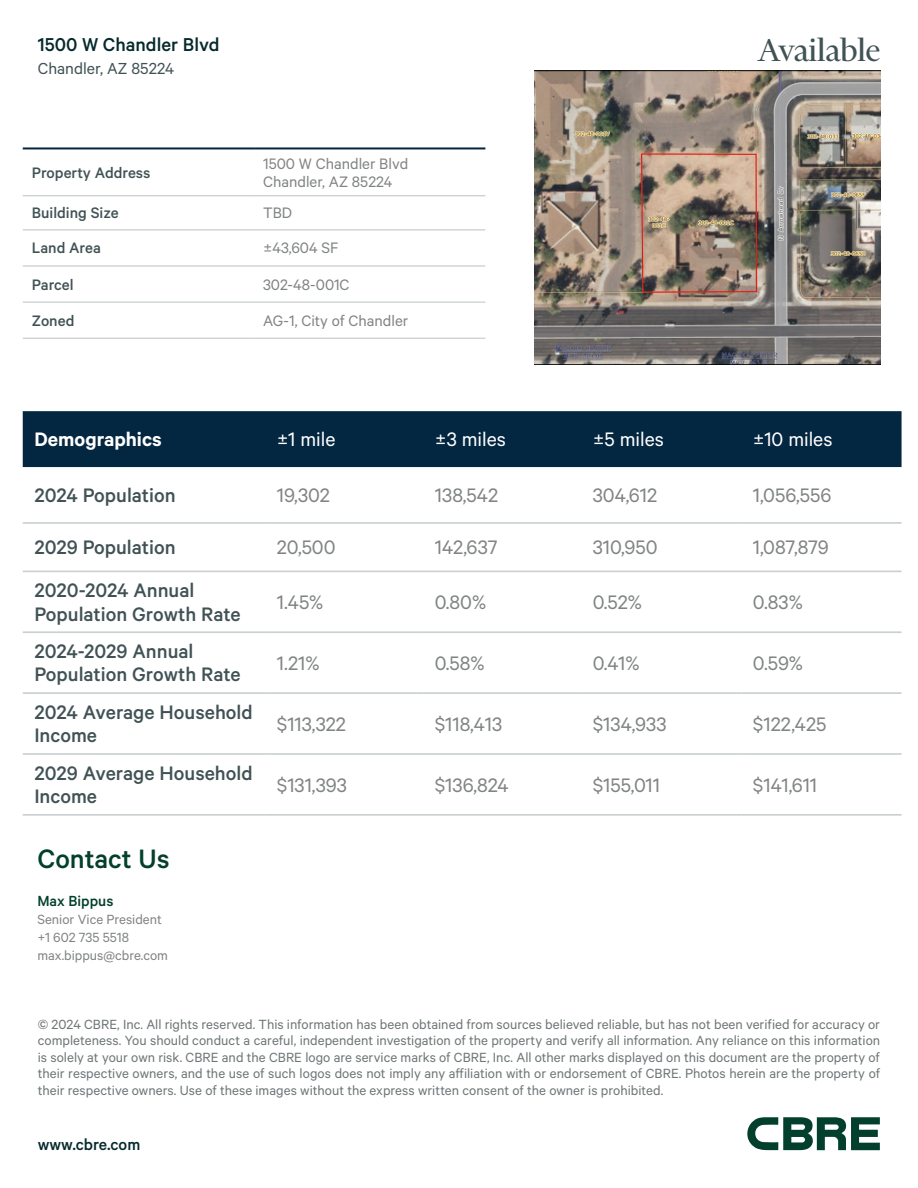
<style>
.page{position:relative;width:918px;height:1188px;background:#fff}
.page>*{position:absolute;margin:0;border:0;box-sizing:border-box;transform-origin:0 0}
.t1{font:36px "Financier Display";color:#415255}
.Contact_Us{font:500 30px "Calibre";color:#023f2c}
.Table_Content{font:22.05px "Calibre";color:#808581}
.Table_Content_Bold{font:500 22.05px/23.2px "Calibre";color:#415255}
.Table_Header{font:22.05px "Calibre";color:#fff}
.Table_Header_Bold{font:600 22.05px "Calibre";color:#fff}
.t2{font:500 21px "Calibre";color:#05292c}
.t3{font:18px "Calibre";color:#415255}
.t4{font:500 18px "Calibre";color:#05292c}
.Table_Content-2{font:17.1px "Calibre";color:#808581}
.Table_Content_Bold-2{font:500 17.1px "Calibre";color:#415255}
.Broker_Name{font:500 16.5px "Calibre";color:#023f2c}
.t5{font:15px/16.5px "Calibre";color:#6f7577;text-align:justify}
.Contact_Info{font:15px "Calibre";color:#808581}
</style>
<div class="page">
<img style="left:535px;top:70px;width:345px;height:294px">
<svg style="left:747px;top:1117px;width:133px;height:33px"></svg>
<div style="left:23px;top:411px;width:879px;height:56px;background:#042741"></div>
<hr style="left:23px;top:522px;width:242px;height:2px;background:#cad0d2">
<hr style="left:265px;top:522px;width:158px;height:2px;background:#cad0d2">
<hr style="left:423px;top:522px;width:158px;height:2px;background:#cad0d2">
<hr style="left:581px;top:522px;width:160px;height:2px;background:#cad0d2">
<hr style="left:741px;top:522px;width:161px;height:2px;background:#cad0d2">
<hr style="left:23px;top:571px;width:242px;height:1px;background:#cad0d2">
<hr style="left:265px;top:571px;width:158px;height:1px;background:#cad0d2">
<hr style="left:423px;top:571px;width:158px;height:1px;background:#cad0d2">
<hr style="left:581px;top:571px;width:160px;height:1px;background:#cad0d2">
<hr style="left:741px;top:571px;width:161px;height:1px;background:#cad0d2">
<hr style="left:23px;top:631px;width:242px;height:2px;background:#cad0d2">
<hr style="left:265px;top:631px;width:158px;height:2px;background:#cad0d2">
<hr style="left:423px;top:631px;width:158px;height:2px;background:#cad0d2">
<hr style="left:581px;top:631px;width:160px;height:2px;background:#cad0d2">
<hr style="left:741px;top:631px;width:161px;height:2px;background:#cad0d2">
<hr style="left:23px;top:692px;width:242px;height:2px;background:#cad0d2">
<hr style="left:265px;top:692px;width:158px;height:2px;background:#cad0d2">
<hr style="left:423px;top:692px;width:158px;height:2px;background:#cad0d2">
<hr style="left:581px;top:692px;width:160px;height:2px;background:#cad0d2">
<hr style="left:741px;top:692px;width:161px;height:2px;background:#cad0d2">
<hr style="left:23px;top:753px;width:242px;height:2px;background:#cad0d2">
<hr style="left:265px;top:753px;width:158px;height:2px;background:#cad0d2">
<hr style="left:423px;top:753px;width:158px;height:2px;background:#cad0d2">
<hr style="left:581px;top:753px;width:160px;height:2px;background:#cad0d2">
<hr style="left:741px;top:753px;width:161px;height:2px;background:#cad0d2">
<hr style="left:23px;top:814px;width:242px;height:2px;background:#cad0d2">
<hr style="left:265px;top:814px;width:158px;height:2px;background:#cad0d2">
<hr style="left:423px;top:814px;width:158px;height:2px;background:#cad0d2">
<hr style="left:581px;top:814px;width:160px;height:2px;background:#cad0d2">
<hr style="left:741px;top:814px;width:161px;height:2px;background:#cad0d2">
<hr style="left:23px;top:147px;width:231px;height:2px;background:#042741">
<hr style="left:254px;top:147px;width:231px;height:2px;background:#042741">
<hr style="left:23px;top:195px;width:231px;height:1px;background:#cad0d2">
<hr style="left:254px;top:195px;width:231px;height:1px;background:#cad0d2">
<hr style="left:23px;top:229px;width:231px;height:1px;background:#cad0d2">
<hr style="left:254px;top:229px;width:231px;height:1px;background:#cad0d2">
<hr style="left:23px;top:265px;width:231px;height:2px;background:#cad0d2">
<hr style="left:254px;top:265px;width:231px;height:2px;background:#cad0d2">
<hr style="left:23px;top:301px;width:231px;height:2px;background:#cad0d2">
<hr style="left:254px;top:301px;width:231px;height:2px;background:#cad0d2">
<hr style="left:23px;top:338px;width:231px;height:1px;background:#cad0d2">
<hr style="left:254px;top:338px;width:231px;height:1px;background:#cad0d2">
<p class="t2" style="left:38px;top:33px;width:183px">1500 W Chandler Blvd</p>
<p class="t3" style="left:38px;top:58px;width:138px">Chandler, AZ 85224</p>
<p class="Table_Content_Bold-2" style="left:32px;top:162px;width:120px">Property Address</p>
<p class="Table_Content-2" style="left:263px;top:153px;width:147px">1500 W Chandler Blvd</p>
<p class="Table_Content-2" style="left:263px;top:171px;width:131px">Chandler, AZ 85224</p>
<p class="Table_Content_Bold-2" style="left:32px;top:203px;width:89px">Building Size</p>
<p class="Table_Content-2" style="left:263px;top:203px;width:31px">TBD</p>
<p class="Table_Content_Bold-2" style="left:32px;top:238px;width:71px">Land Area</p>
<p class="Table_Content-2" style="left:263px;top:238px;width:77px">±43,604 SF</p>
<p class="Table_Content_Bold-2" style="left:32px;top:274px;width:43px">Parcel</p>
<p class="Table_Content-2" style="left:263px;top:274px;width:88px">302-48-001C</p>
<p class="Table_Content_Bold-2" style="left:32px;top:310px;width:44px">Zoned</p>
<p class="Table_Content-2" style="left:263px;top:310px;width:147px">AG-1, City of Chandler</p>
<p class="t1" style="left:757px;top:32px;width:124px">Available</p>
<p class="Table_Header_Bold" style="left:34px;top:426px;width:129px">Demographics</p>
<p class="Table_Header" style="left:277px;top:427px;width:60px">±1 mile</p>
<p class="Table_Header" style="left:435px;top:427px;width:73px">±3 miles</p>
<p class="Table_Header" style="left:593px;top:427px;width:73px">±5 miles</p>
<p class="Table_Header" style="left:753px;top:427px;width:81px">±10 miles</p>
<p class="Table_Content_Bold" style="left:34px;top:483px;width:143px">2024 Population</p>
<p class="Table_Content" style="left:277px;top:482px;width:55px">19,302</p>
<p class="Table_Content" style="left:435px;top:482px;width:65px">138,542</p>
<p class="Table_Content" style="left:593px;top:482px;width:66px">304,612</p>
<p class="Table_Content" style="left:753px;top:482px;width:80px">1,056,556</p>
<p class="Table_Content_Bold" style="left:34px;top:535px;width:143px">2029 Population</p>
<p class="Table_Content" style="left:277px;top:535px;width:60px">20,500</p>
<p class="Table_Content" style="left:435px;top:535px;width:64px">142,637</p>
<p class="Table_Content" style="left:593px;top:535px;width:66px">310,950</p>
<p class="Table_Content" style="left:753px;top:535px;width:78px">1,087,879</p>
<p class="Table_Content_Bold" style="left:34px;top:578px;width:162px">2020-2024 Annual</p>
<p class="Table_Content_Bold" style="left:34px;top:602px;width:208px">Population Growth Rate</p>
<p class="Table_Content" style="left:277px;top:589px;width:48px">1.45%</p>
<p class="Table_Content" style="left:435px;top:589px;width:53px">0.80%</p>
<p class="Table_Content" style="left:593px;top:589px;width:51px">0.52%</p>
<p class="Table_Content" style="left:753px;top:589px;width:51px">0.83%</p>
<p class="Table_Content_Bold" style="left:34px;top:639px;width:161px">2024-2029 Annual</p>
<p class="Table_Content_Bold" style="left:34px;top:662px;width:208px">Population Growth Rate</p>
<p class="Table_Content" style="left:277px;top:650px;width:44px">1.21%</p>
<p class="Table_Content" style="left:435px;top:650px;width:51px">0.58%</p>
<p class="Table_Content" style="left:593px;top:650px;width:48px">0.41%</p>
<p class="Table_Content" style="left:753px;top:650px;width:52px">0.59%</p>
<p class="Table_Content_Bold" style="left:34px;top:700px;width:220px">2024 Average Household<br>Income</p>
<p class="Table_Content" style="left:277px;top:711px;width:71px">$113,322</p>
<p class="Table_Content" style="left:435px;top:711px;width:69px">$118,413</p>
<p class="Table_Content" style="left:593px;top:711px;width:75px">$134,933</p>
<p class="Table_Content" style="left:753px;top:711px;width:75px">$122,425</p>
<p class="Table_Content_Bold" style="left:34px;top:761px;width:220px">2029 Average Household<br>Income</p>
<p class="Table_Content" style="left:277px;top:772px;width:72px">$131,393</p>
<p class="Table_Content" style="left:435px;top:772px;width:76px">$136,824</p>
<p class="Table_Content" style="left:593px;top:772px;width:69px">$155,011</p>
<p class="Table_Content" style="left:753px;top:772px;width:66px">$141,611</p>
<p class="Contact_Us" style="left:37px;top:841px;width:134px">Contact Us</p>
<p class="Broker_Name" style="left:37px;top:891px;width:78px">Max Bippus</p>
<p class="Contact_Info" style="left:37px;top:911px;width:126px">Senior Vice President</p>
<p class="Contact_Info" style="left:37px;top:929px;width:93px">+1 602 735 5518</p>
<p class="Contact_Info" style="left:37px;top:947px;width:132px">max.bippus@cbre.com</p>
<p class="t5" style="left:38px;top:1016px;width:844px">© 2024 CBRE, Inc. All rights reserved. This information has been obtained from sources believed reliable, but has not been verified for accuracy or completeness. You should conduct a careful, independent investigation of the property and verify all information. Any reliance on this information is solely at your own risk. CBRE and the CBRE logo are service marks of CBRE, Inc. All other marks displayed on this document are the property of their respective owners, and the use of such logos does not imply any affiliation with or endorsement of CBRE. Photos herein are the property of their respective owners. Use of these images without the express written consent of the owner is prohibited.</p>
<p class="t4" style="left:38px;top:1134px;width:104px">www.cbre.com</p>
</div>
